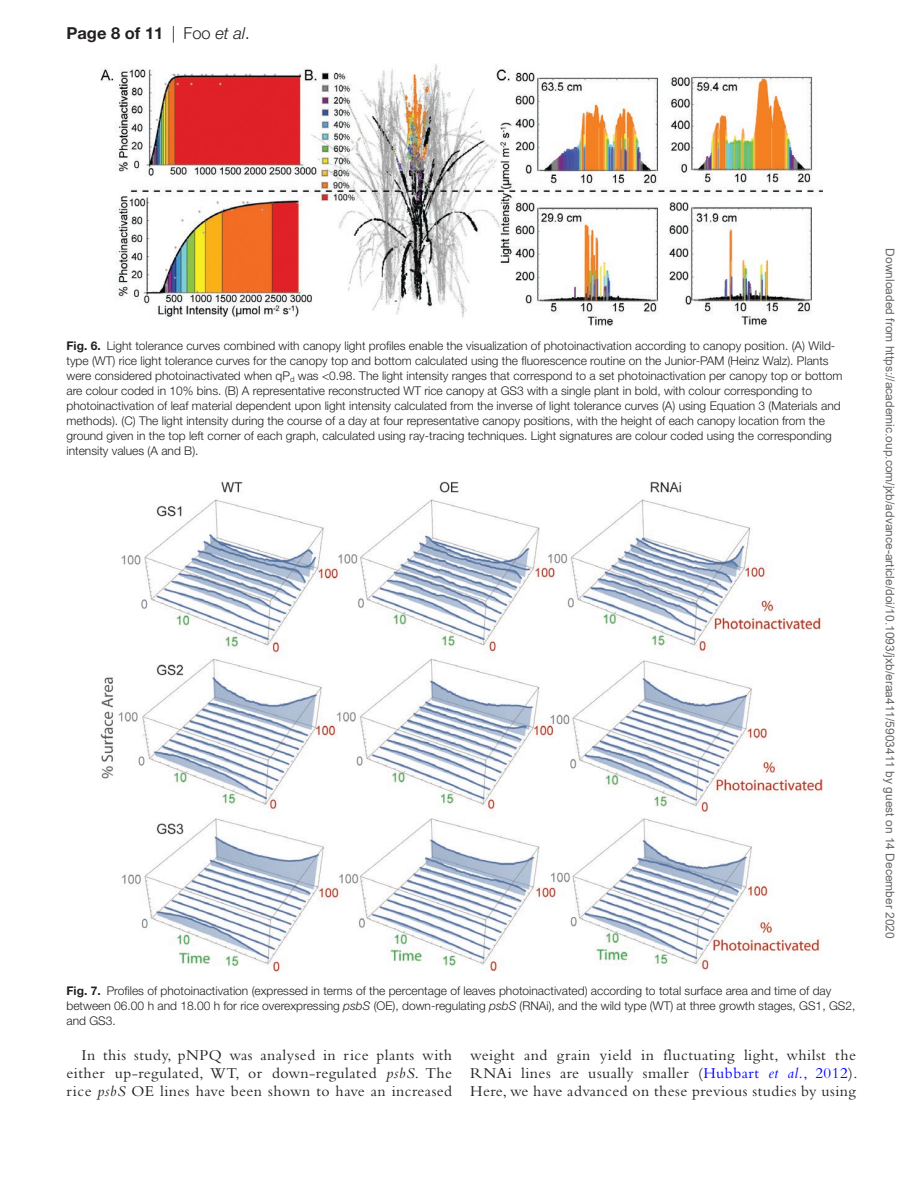
<style>
.page{position:relative;width:919px;height:1187px;background:#fff}
.page>*{position:absolute;margin:0;border:0;box-sizing:border-box;transform-origin:0 0}
.t1{font:700 16.5px "Helvetica Neue LT Std";color:#231f20}
.t2{font:15.75px/18px "Bembo Std";letter-spacing:.03em;color:#231f20;text-align:justify}
.t3{font:300 12px/15px "Helvetica Neue LT Std";color:#231f20}
.t4{font:12px "Arial";color:#666}
.s1{font-weight:300}
.s2{font-weight:300;font-style:italic}
.s3{font-weight:700}
.s4{font-style:italic}
.s5{color:#00f}
.s6{font-style:italic;color:#00f}
</style>
<div class="page">
<img style="left:100px;top:481px;width:722px;height:490px">
<img style="left:100px;top:64px;width:722px;height:261px">
<h1 class="t1" style="left:66px;top:23px;width:185px">Page 8 of 11 <span class="s1">| Foo</span> <span class="s2">et al</span><span class="s1">.</span></h1>
<p class="t3" style="left:66px;top:337px;width:777px"><span class="s3">Fig. 6.</span> Light tolerance curves combined with canopy light profiles enable the visualization of photoinactivation according to canopy position. (A) Wild&shy;type (WT) rice light tolerance curves for the canopy top and bottom calculated using the fluorescence routine on the Junior-PAM (Heinz Walz). Plants were considered photoinactivated when qP<sub>d</sub> was &lt;0.98. The light intensity ranges that correspond to a set photoinactivation per canopy top or bottom are colour coded in 10% bins. (B) A representative reconstructed WT rice canopy at GS3 with a single plant in bold, with colour corresponding to photoinactivation of leaf material dependent upon light intensity calculated from the inverse of light tolerance curves (A) using Equation 3 (Materials and methods). (C) The light intensity during the course of a day at four representative canopy positions, with the height of each canopy location from the ground given in the top left corner of each graph, calculated using ray-tracing techniques. Light signatures are colour coded using the corresponding intensity values (A and B).</p>
<p class="t3" style="left:66px;top:983px;width:790px"><span class="s3">Fig. 7.</span> Profiles of photoinactivation (expressed in terms of the percentage of leaves photoinactivated) according to total surface area and time of day between 06.00 h and 18.00 h for rice overexpressing <span class="s4">psbS</span> (OE), down-regulating <span class="s4">psbS</span> (RNAi), and the wild type (WT) at three growth stages, GS1, GS2, and GS3.</p>
<h2 class="t2" style="left:66px;top:1045px;width:387px;text-indent:15px">In this study, pNPQ was analysed in rice plants with either up-regulated, WT, or down-regulated <span class="s4">psbS</span>. The rice <span class="s4">psbS</span> OE lines have been shown to have an increased</h2>
<h2 class="t2" style="left:470px;top:1045px;width:389px">weight and grain yield in fluctuating light, whilst the RNAi lines are usually smaller (<span class="s5">Hubbart</span> <span class="s6">et al.</span><span class="s5">, 2012</span>).<br>Here, we have advanced on these previous studies by using</h2>
<p class="t4" style="left:894px;top:248px;width:692px;rotate:90deg">Downloaded from https://academic.oup.com/jxb/advance-article/doi/10.1093/jxb/eraa411/5903411 by guest on 14 December 2020</p>
</div>
